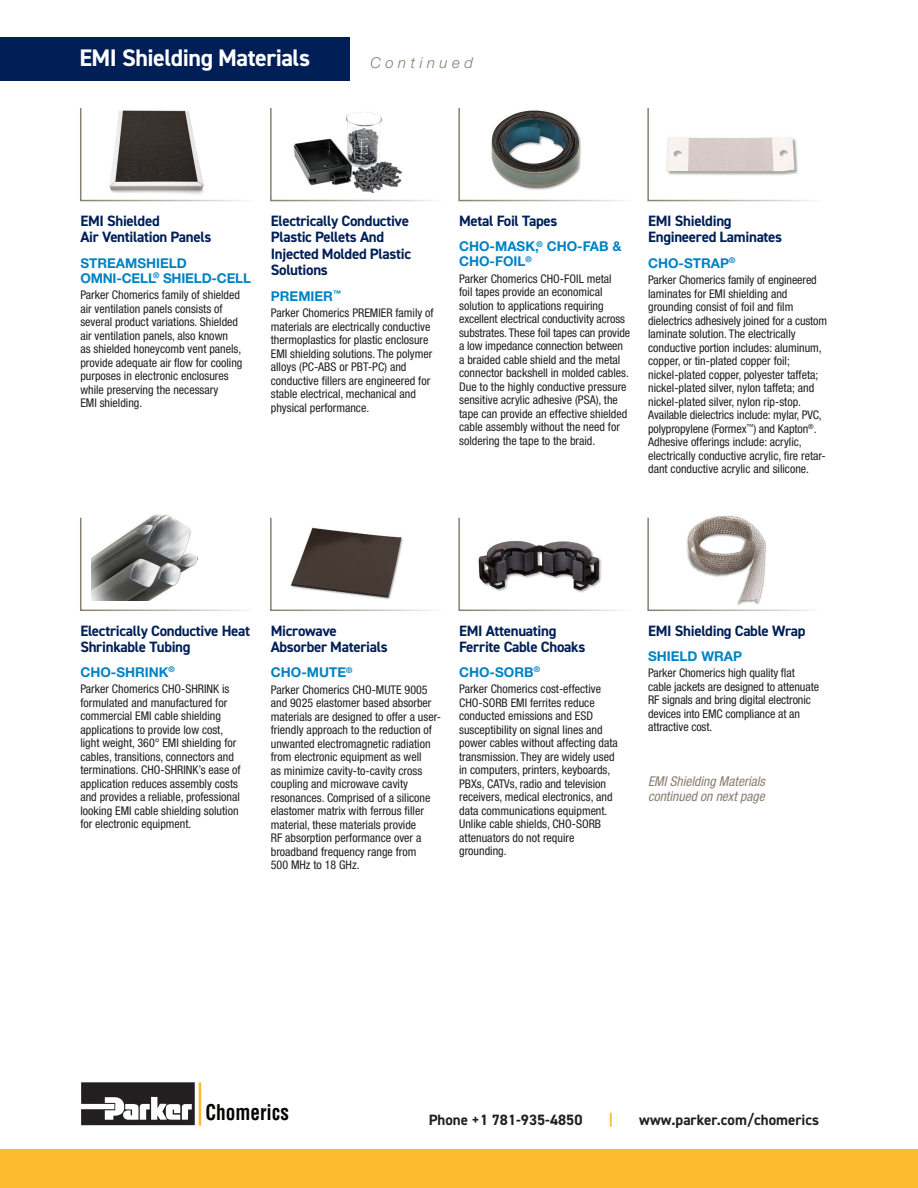
<style>
.page{position:relative;width:918px;height:1188px;background:#fff}
.page>*{position:absolute;margin:0;border:0;box-sizing:border-box;transform-origin:0 0}
.t1{font:700 24px "DIN2014";letter-spacing:-.02em;color:#fff}
.t2{font:700 condensed 21.15px "Helvetica";color:#040503;scale:.91 1}
.t3{font:700 15px/16.5px "DIN2014";letter-spacing:-.02em;color:#001f56}
.t4{font:700 15px "DIN2014";color:#231f20}
.t5{font:italic 300 15px "Helvetica Neue LT Std";letter-spacing:.3em;color:#887d6e}
.t6{font:700 15px "DIN2014";color:#fdbb2e}
.t7{font:700 13.5px/15px "Helvetica Neue LT Std";color:#0082c5}
.t8{font:italic condensed 13.5px/15px "Helvetica Neue LT Std";color:#887f6f}
.t9{font:condensed 12px/13.5px "Helvetica Neue LT Std";color:#231f20}
</style>
<div class="page">
<div style="left:0;top:1150px;width:918px;height:38px;background:#fdbb2e"></div>
<svg style="left:81px;top:1082px;width:114px;height:43px"></svg>
<hr style="left:199px;top:1082px;width:2px;height:44px;background:#fdbb2e">
<svg style="left:270px;top:517px;width:166px;height:94px"></svg>
<svg style="left:80px;top:516px;width:166px;height:95px"></svg>
<svg style="left:458px;top:517px;width:166px;height:94px"></svg>
<svg style="left:647px;top:517px;width:166px;height:94px"></svg>
<img style="left:683px;top:516px;width:85px;height:91px">
<svg style="left:270px;top:108px;width:166px;height:94px"></svg>
<svg style="left:80px;top:108px;width:166px;height:94px"></svg>
<svg style="left:458px;top:108px;width:166px;height:94px"></svg>
<svg style="left:647px;top:108px;width:166px;height:94px"></svg>
<img style="left:656px;top:130px;width:147px;height:50px">
<div style="left:0;top:38px;width:349px;height:43px;background:#001f56"></div>
<p class="t1" style="left:79px;top:42px;width:232px">EMI Shielding Materials</p>
<p class="t5" style="left:370px;top:54px;width:104px">Continued</p>
<p class="t3" style="left:80px;top:212px;width:133px">EMI Shielded<br>Air Ventilation Panels</p>
<p class="t7" style="left:80px;top:255px;width:172px">STREAMSHIELD<br>OMNI-CELL<sup>®</sup> SHIELD-CELL</p>
<p class="t9" style="left:80px;top:288px;width:164px">Parker Chomerics family of shielded air ventilation panels consists of several product variations. Shielded air ventilation panels, also known<br>as shielded honeycomb vent panels, provide adequate air flow for cooling purposes in electronic enclosures while preserving the necessary<br>EMI shielding.</p>
<p class="t3" style="left:271px;top:212px;width:142px">Electrically Conductive<br>Plastic Pellets And<br>Injected Molded Plastic<br>Solutions</p>
<p class="t7" style="left:271px;top:288px;width:72px">PREMIER<sup>™</sup></p>
<p class="t9" style="left:271px;top:306px;width:164px">Parker Chomerics PREMIER family of materials are electrically conductive thermoplastics for plastic enclosure EMI shielding solutions. The polymer alloys (PC-ABS or PBT-PC) and conductive fillers are engineered for stable electrical, mechanical and physical performance.</p>
<p class="t3" style="left:459px;top:212px;width:100px">Metal Foil Tapes</p>
<p class="t7" style="left:459px;top:238px;width:164px">CHO-MASK,<sup>®</sup> CHO-FAB &amp;<br>CHO-FOIL<sup>®</sup></p>
<p class="t9" style="left:459px;top:271px;width:172px">Parker Chomerics CHO-FOIL metal<br>foil tapes provide an economical solution to applications requiring excellent electrical conductivity across substrates. These foil tapes can provide a low impedance connection between a braided cable shield and the metal connector backshell in molded cables.<br>Due to the highly conductive pressure sensitive acrylic adhesive (PSA), the tape can provide an effective shielded cable assembly without the need for soldering the tape to the braid.</p>
<p class="t3" style="left:648px;top:212px;width:136px">EMI Shielding<br>Engineered Laminates</p>
<p class="t7" style="left:648px;top:255px;width:89px">CHO-STRAP<sup>®</sup></p>
<p class="t9" style="left:648px;top:273px;width:181px">Parker Chomerics family of engineered laminates for EMI shielding and grounding consist of foil and film dielectrics adhesively joined for a custom laminate solution. The electrically conductive portion includes: aluminum, copper, or tin-plated copper foil; nickel-plated copper, polyester taffeta; nickel-plated silver, nylon taffeta; and nickel-plated silver, nylon rip-stop.<br>Available dielectrics include: mylar, PVC, polypropylene (Formex<sup>™</sup>) and Kapton<sup>®</sup>.<br>Adhesive offerings include: acrylic, electrically conductive acrylic, fire retar&shy;dant conductive acrylic and silicone.</p>
<p class="t3" style="left:80px;top:622px;width:171px">Electrically Conductive Heat<br>Shrinkable Tubing</p>
<p class="t7" style="left:80px;top:664px;width:96px">CHO-SHRINK<sup>®</sup></p>
<p class="t9" style="left:80px;top:682px;width:162px">Parker Chomerics CHO-SHRINK is formulated and manufactured for commercial EMI cable shielding applications to provide low cost, light weight, 360° EMI shielding for cables, transitions, connectors and terminations. CHO-SHRINK’s ease of application reduces assembly costs and provides a reliable, professional looking EMI cable shielding solution for electronic equipment.</p>
<p class="t3" style="left:271px;top:622px;width:118px">Microwave<br>Absorber Materials</p>
<p class="t7" style="left:271px;top:665px;width:83px">CHO-MUTE<sup>®</sup></p>
<p class="t9" style="left:271px;top:683px;width:172px">Parker Chomerics CHO-MUTE 9005 and 9025 elastomer based absorber materials are designed to offer a user&shy;friendly approach to the reduction of unwanted electromagnetic radiation from electronic equipment as well<br>as minimize cavity-to-cavity cross coupling and microwave cavity resonances. Comprised of a silicone elastomer matrix with ferrous filler material, these materials provide<br>RF absorption performance over a broadband frequency range from<br>500 MHz to 18 GHz.</p>
<p class="t3" style="left:459px;top:622px;width:128px">EMI Attenuating<br>Ferrite Cable Choaks</p>
<p class="t7" style="left:459px;top:664px;width:82px">CHO-SORB<sup>®</sup></p>
<p class="t9" style="left:459px;top:682px;width:160px">Parker Chomerics cost-effective<br>CHO-SORB EMI ferrites reduce conducted emissions and ESD susceptibility on signal lines and power cables without affecting data transmission. They are widely used in computers, printers, keyboards,<br>PBXs, CATVs, radio and television receivers, medical electronics, and data communications equipment.<br>Unlike cable shields, CHO-SORB attenuators do not require grounding.</p>
<p class="t3" style="left:648px;top:622px;width:159px">EMI Shielding Cable Wrap</p>
<p class="t7" style="left:648px;top:648px;width:96px">SHIELD WRAP</p>
<p class="t9" style="left:648px;top:666px;width:172px">Parker Chomerics high quality flat cable jackets are designed to attenuate RF signals and bring digital electronic devices into EMC compliance at an attractive cost.</p>
<p class="t8" style="left:648px;top:774px;width:119px">EMI Shielding Materials continued on next page</p>
<p class="t2" style="left:206px;top:1100px;width:93px">Chomerics</p>
<p class="t4" style="left:429px;top:1110px;width:155px">Phone +1 781-935-4850</p>
<p class="t6" style="left:609px;top:1110px;width:6px">|</p>
<p class="t4" style="left:639px;top:1110px;width:181px">www.parker.com/chomerics</p>
</div>
